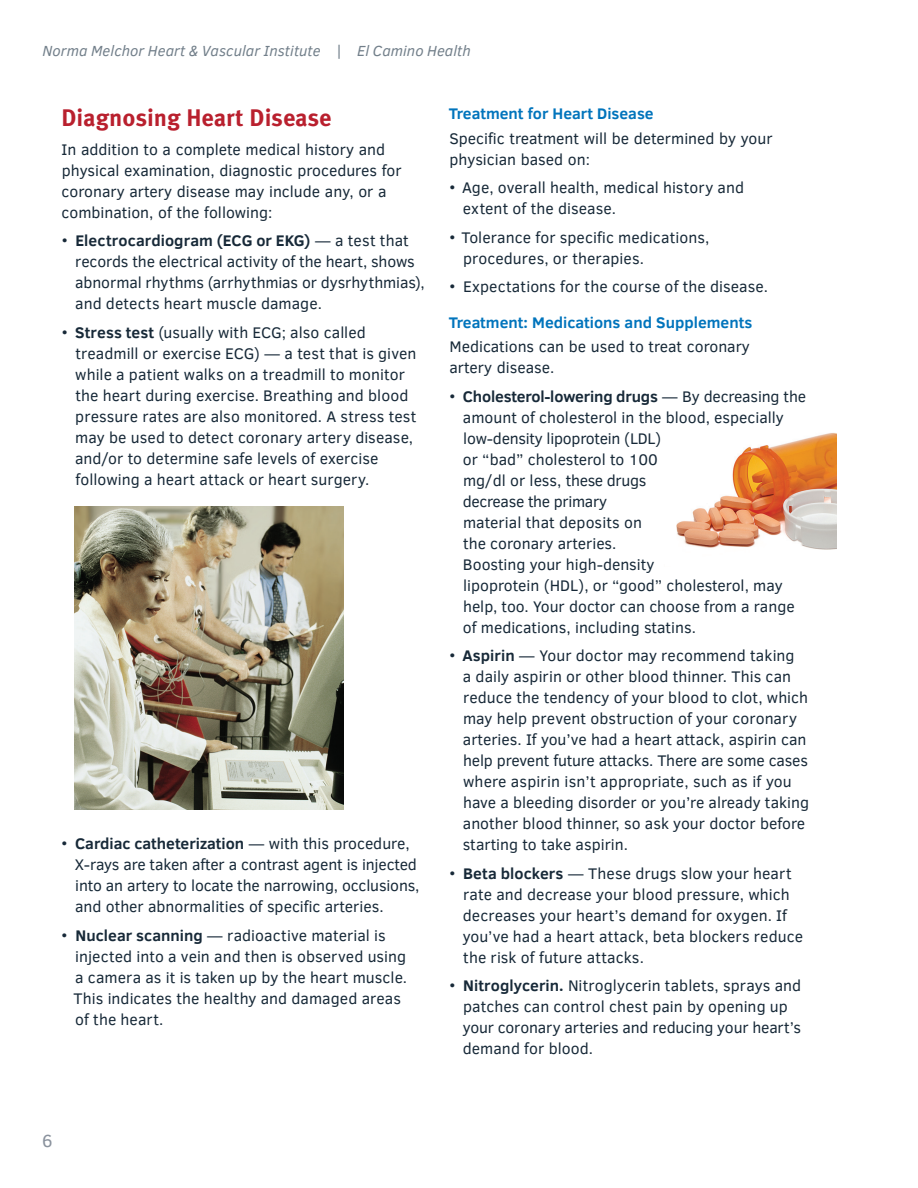
<style>
.page{position:relative;width:918px;height:1188px;background:#fff}
.page>*{position:absolute;margin:0;border:0;box-sizing:border-box;transform-origin:0 0}
.t1{font:700 24px "Meta Pro";color:#b9202e}
.t2{font:18px "Clear Sans";color:#8a929d}
.t3{font:15.75px/21px "Clear Sans";color:#172938}
.t4{font:700 15.75px "Clear Sans";color:#0174bc}
.t5{font:italic 15px "Clear Sans";letter-spacing:.005em;color:#727f8a}
.s1{font-weight:700}
</style>
<div class="page">
<img style="left:75px;top:506px;width:269px;height:303px">
<img style="left:676px;top:433px;width:161px;height:117px">
<p class="t5" style="left:43px;top:41px;width:430px">Norma Melchor Heart &amp; Vascular Institute | El Camino Health</p>
<h1 class="t1" style="left:62px;top:103px;width:272px">Diagnosing Heart Disease</h1>
<p class="t3" style="left:62px;top:139px;width:342px">In addition to a complete medical history and physical examination, diagnostic procedures for coronary artery disease may include any, or a combination, of the following:</p>
<p class="t3" style="left:75px;top:230px;width:351px;text-indent:-13px">• <span class="s1">Electrocardiogram (ECG or EKG)</span> — a test that records the electrical activity of the heart, shows abnormal rhythms (arrhythmias or dysrhythmias), and detects heart muscle damage.</p>
<p class="t3" style="left:75px;top:322px;width:343px;text-indent:-13px">• <span class="s1">Stress test</span> (usually with ECG; also called treadmill or exercise ECG) — a test that is given while a patient walks on a treadmill to monitor the heart during exercise. Breathing and blood pressure rates are also monitored. A stress test may be used to detect coronary artery disease, and/or to determine safe levels of exercise following a heart attack or heart surgery.</p>
<p class="t3" style="left:75px;top:833px;width:346px;text-indent:-13px">• <span class="s1">Cardiac catheterization</span> — with this procedure, X-rays are taken after a contrast agent is injected into an artery to locate the narrowing, occlusions, and other abnormalities of specific arteries.</p>
<p class="t3" style="left:74px;top:925px;width:334px;text-indent:-12px">• <span class="s1">Nuclear scanning</span> — radioactive material is injected into a vein and then is observed using a camera as it is taken up by the heart muscle.<br>This indicates the healthy and damaged areas of the heart.</p>
<p class="t4" style="left:449px;top:102px;width:206px">Treatment for Heart Disease</p>
<p class="t3" style="left:449px;top:128px;width:325px">Specific treatment will be determined by your physician based on:</p>
<p class="t3" style="left:463px;top:177px;width:283px;text-indent:-13px">• Age, overall health, medical history and extent of the disease.</p>
<p class="t3" style="left:463px;top:227px;width:248px;text-indent:-14px">• Tolerance for specific medications, procedures, or therapies.</p>
<p class="t3" style="left:449px;top:276px;width:318px">• Expectations for the course of the disease.</p>
<p class="t4" style="left:449px;top:311px;width:305px">Treatment: Medications and Supplements</p>
<p class="t3" style="left:449px;top:336px;width:302px">Medications can be used to treat coronary artery disease.</p>
<p class="t3" style="left:463px;top:386px;width:345px;text-indent:-13px">• <span class="s1">Cholesterol-lowering drugs</span> — By decreasing the amount of cholesterol in the blood, especially low-density lipoprotein (LDL)<br>or “bad” cholesterol to 100<br>mg/dl or less, these drugs<br>decrease the primary<br>material that deposits on<br>the coronary arteries.<br>Boosting your high-density<br>lipoprotein (HDL), or “good” cholesterol, may help, too. Your doctor can choose from a range of medications, including statins.</p>
<p class="t3" style="left:463px;top:645px;width:348px;text-indent:-13px">• <span class="s1">Aspirin</span> — Your doctor may recommend taking<br>a daily aspirin or other blood thinner. This can reduce the tendency of your blood to clot, which may help prevent obstruction of your coronary arteries. If you’ve had a heart attack, aspirin can help prevent future attacks. There are some cases where aspirin isn’t appropriate, such as if you have a bleeding disorder or you’re already taking another blood thinner, so ask your doctor before starting to take aspirin.</p>
<p class="t3" style="left:463px;top:863px;width:342px;text-indent:-13px">• <span class="s1">Beta blockers</span> — These drugs slow your heart rate and decrease your blood pressure, which decreases your heart’s demand for oxygen. If you’ve had a heart attack, beta blockers reduce the risk of future attacks.</p>
<p class="t3" style="left:463px;top:975px;width:340px;text-indent:-13px">• <span class="s1">Nitroglycerin.</span> Nitroglycerin tablets, sprays and patches can control chest pain by opening up your coronary arteries and reducing your heart’s demand for blood.</p>
<p class="t2" style="left:42px;top:1129px;width:12px">6</p>
</div>
